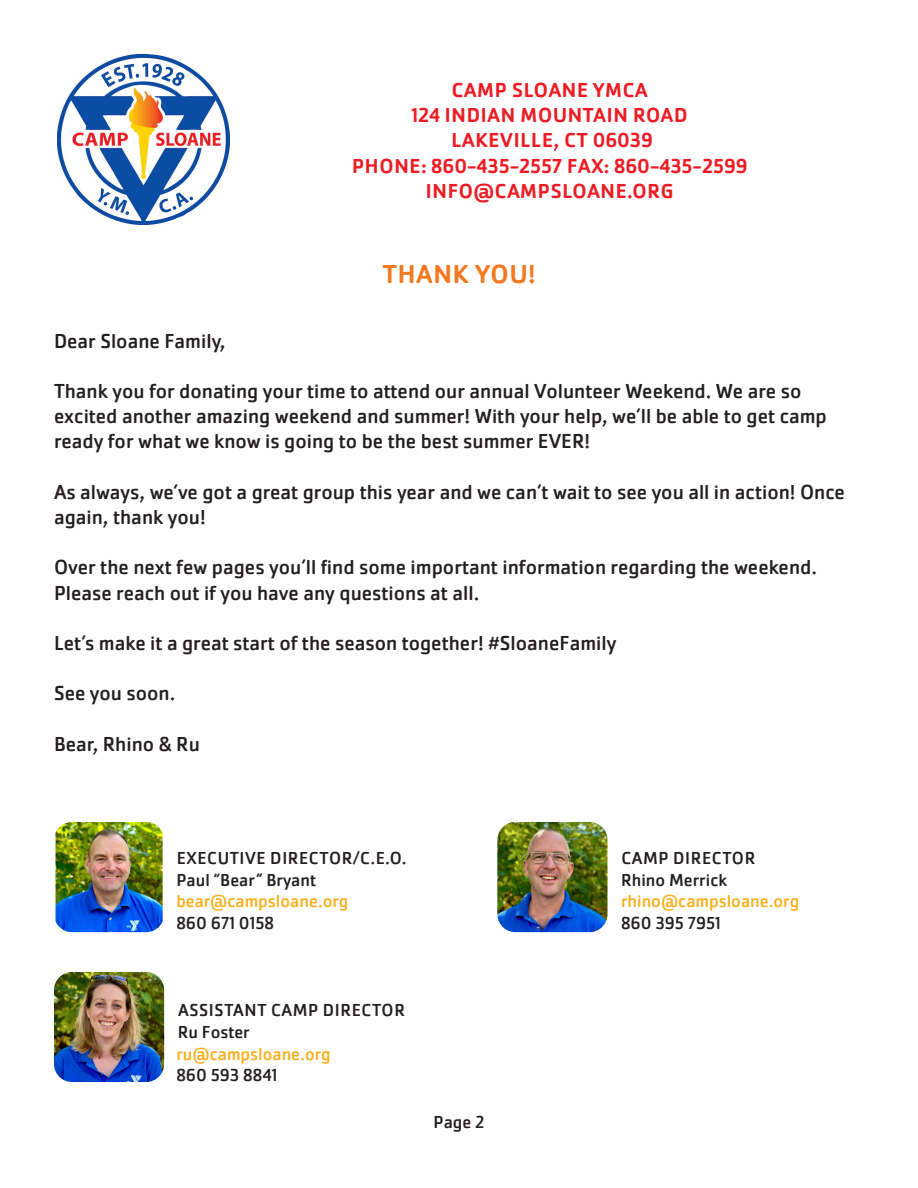
<style>
.page{position:relative;width:918px;height:1188px;background:#fff}
.page>*{position:absolute;margin:0;border:0;box-sizing:border-box;transform-origin:0 0}
.t1{font:500 27px "Cachet Pro";letter-spacing:.035em;color:#f47920}
.t2{font:21px/25.2px "Cachet Pro";color:#231f20}
.t3{font:500 21px "Cachet Pro";letter-spacing:.035em;color:#ed1c24}
.t4{font:500 21px "Cachet Pro";color:#ed1c24}
.t5{font:18px "Cachet Pro";color:#231f20}
.t6{font:18px "Cachet Pro";letter-spacing:.035em;color:#231f20}
.t7{font:18px "Cachet Pro";color:#fbaf1b}
</style>
<div class="page">
<img style="left:57px;top:54px;width:172px;height:171px">
<img style="left:55px;top:822px;width:108px;height:110px">
<img style="left:497px;top:822px;width:111px;height:110px">
<img style="left:54px;top:972px;width:110px;height:110px">
<p class="t3" style="left:452px;top:78px;width:198px">CAMP SLOANE YMCA</p>
<p class="t3" style="left:412px;top:103px;width:278px">124 INDIAN MOUNTAIN ROAD</p>
<p class="t3" style="left:451px;top:128px;width:203px">LAKEVILLE, CT 06039</p>
<p class="t4" style="left:352px;top:153px;width:397px">PHONE: 860-435-2557 FAX: 860-435-2599</p>
<p class="t3" style="left:426px;top:179px;width:249px">INFO@CAMPSLOANE.ORG</p>
<p class="t1" style="left:383px;top:258px;width:154px">THANK YOU!</p>
<p class="t2" style="left:54px;top:328px;width:173px">Dear Sloane Family,</p>
<p class="t2" style="left:54px;top:379px;width:774px">Thank you for donating your time to attend our annual Volunteer Weekend. We are so excited another amazing weekend and summer! With your help, we’ll be able to get camp ready for what we know is going to be the best summer EVER!</p>
<p class="t2" style="left:54px;top:479px;width:792px">As always, we’ve got a great group this year and we can’t wait to see you all in action! Once again, thank you!</p>
<p class="t2" style="left:54px;top:555px;width:765px">Over the next few pages you’ll find some important information regarding the weekend.<br>Please reach out if you have any questions at all.</p>
<p class="t2" style="left:54px;top:631px;width:564px">Let’s make it a great start of the season together! #SloaneFamily</p>
<p class="t2" style="left:54px;top:681px;width:123px">See you soon.</p>
<p class="t2" style="left:54px;top:731px;width:147px">Bear, Rhino &amp; Ru</p>
<p class="t6" style="left:177px;top:848px;width:231px">EXECUTIVE DIRECTOR/C.E.O.</p>
<p class="t5" style="left:176px;top:869px;width:141px">Paul “Bear” Bryant</p>
<p class="t7" style="left:176px;top:891px;width:174px">bear@campsloane.org</p>
<p class="t5" style="left:176px;top:913px;width:99px">860 671 0158</p>
<p class="t6" style="left:178px;top:1000px;width:228px">ASSISTANT CAMP DIRECTOR</p>
<p class="t5" style="left:178px;top:1022px;width:73px">Ru Foster</p>
<p class="t7" style="left:176px;top:1043px;width:156px">ru@campsloane.org</p>
<p class="t5" style="left:176px;top:1065px;width:103px">860 593 8841</p>
<p class="t5" style="left:434px;top:1111px;width:52px">Page 2</p>
<p class="t6" style="left:621px;top:848px;width:136px">CAMP DIRECTOR</p>
<p class="t5" style="left:621px;top:869px;width:108px">Rhino Merrick</p>
<p class="t7" style="left:621px;top:891px;width:180px">rhino@campsloane.org</p>
<p class="t5" style="left:621px;top:913px;width:101px">860 395 7951</p>
</div>
